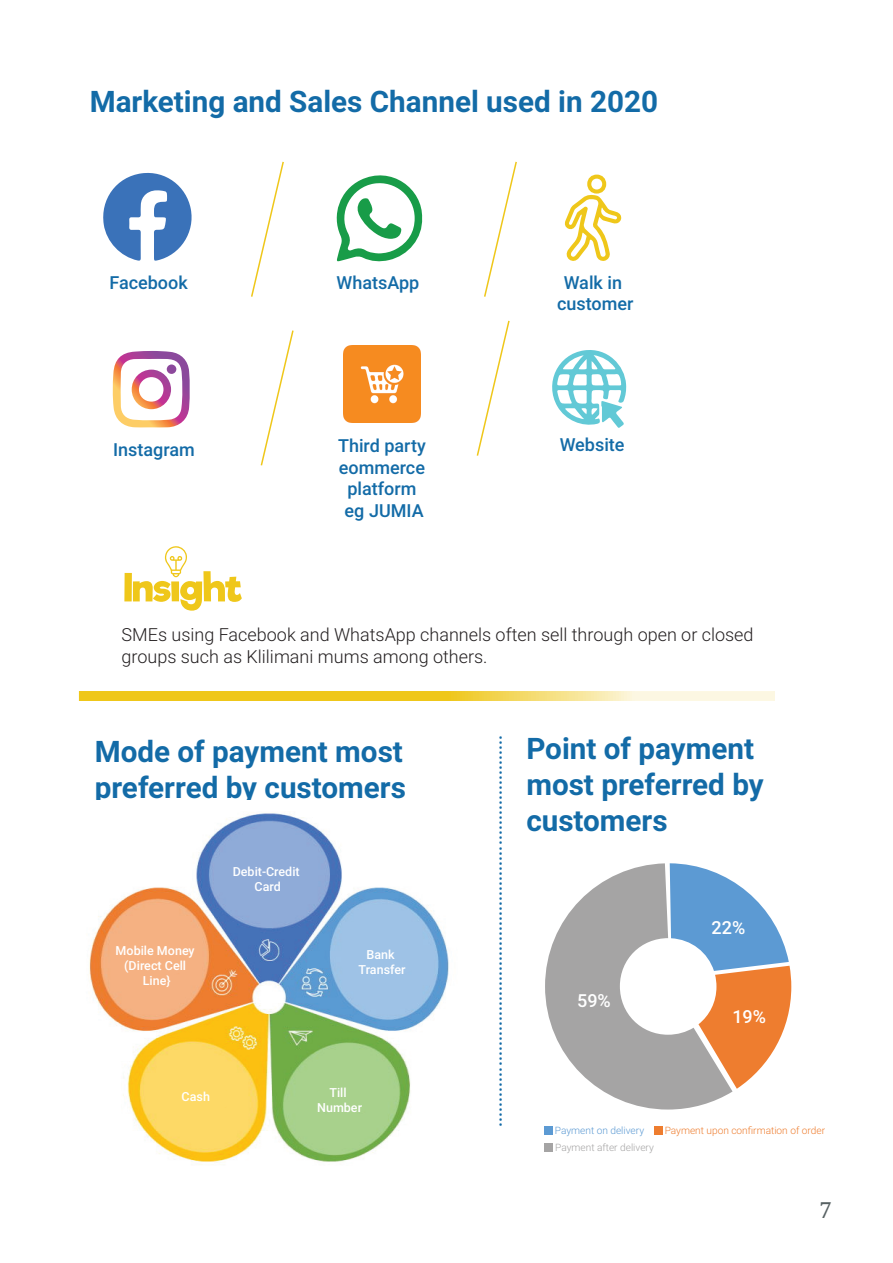
<style>
.page{position:relative;width:893px;height:1263px;background:#fff}
.page>*{position:absolute;margin:0;border:0;box-sizing:border-box;transform-origin:0 0}
.t1{font:700 29.7px/35.5px "Roboto";color:#136ba7}
.t2{font:23.55px "Cambria";color:#576163}
.t3{font:500 18px/21.6px "Roboto";color:#136ba7;text-align:center}
.t4{font:300 18px/21.6px "Roboto";color:#231f20}
.t5{font:500 18px "Roboto";color:#fff}
.t6{font:500 12.45px/15px "Roboto";color:#fff;text-align:center}
.t7{font:300 10.2px "Roboto";color:#ee7d2f}
.t8{font:300 10.2px "Roboto";color:#a5a4a4}
.t9{font:300 10.2px "Roboto";color:#5c9ad3}
</style>
<div class="page">
<div style="left:124px;top:573px;width:8px;height:28px;background:#efc71a"></div>
<svg style="left:133px;top:546px;width:109px;height:65px"></svg>
<svg style="left:79px;top:691px;width:696px;height:10px;background:#f3d65c"></svg>
<div style="left:544px;top:1126px;width:9px;height:9px;background:#5c9ad3"></div>
<div style="left:654px;top:1126px;width:8px;height:9px;background:#ee7d2f"></div>
<div style="left:544px;top:1143px;width:9px;height:9px;background:#a5a4a4"></div>
<svg style="left:103px;top:172px;width:89px;height:89px"></svg>
<svg style="left:336px;top:175px;width:87px;height:87px"></svg>
<svg style="left:564px;top:175px;width:58px;height:86px"></svg>
<svg style="left:112px;top:351px;width:78px;height:76px"></svg>
<img style="left:343px;top:346px;width:77px;height:77px">
<svg style="left:552px;top:350px;width:74px;height:78px"></svg>
<svg style="left:251px;top:161px;width:33px;height:136px"></svg>
<svg style="left:260px;top:330px;width:34px;height:136px"></svg>
<svg style="left:476px;top:320px;width:34px;height:136px"></svg>
<svg style="left:484px;top:161px;width:33px;height:136px"></svg>
<img style="left:89px;top:813px;width:360px;height:352px">
<div style="left:238px;top:864px;width:64px;height:30px;background:#8fabd8;border-radius:50%"></div>
<div style="left:354px;top:947px;width:64px;height:30px;background:#9ec2e6;border-radius:50%"></div>
<div style="left:311px;top:1085px;width:64px;height:30px;background:#a8d18c;border-radius:50%"></div>
<div style="left:167px;top:1084px;width:65px;height:29px;background:#fdd966;border-radius:50%"></div>
<div style="left:122px;top:949px;width:64px;height:29px;background:#f5b182;border-radius:50%"></div>
<svg style="left:545px;top:863px;width:187px;height:246px;fill:#a5a4a4"></svg>
<svg style="left:670px;top:863px;width:121px;height:226px"></svg>
<h1 class="t1" style="left:90px;top:83px;width:570px">Marketing and Sales Channel used in 2020</h1>
<p class="t3" style="left:109px;top:271px;width:80px">Facebook</p>
<p class="t3" style="left:337px;top:271px;width:84px">WhatsApp</p>
<p class="t3" style="left:557px;top:271px;width:78px">Walk in customer</p>
<p class="t3" style="left:113px;top:438px;width:83px">Instagram</p>
<p class="t3" style="left:338px;top:434px;width:89px">Third party eommerce platform eg JUMIA</p>
<p class="t3" style="left:560px;top:433px;width:66px">Website</p>
<p class="t4" style="left:122px;top:623px;width:633px">SMEs using Facebook and WhatsApp channels often sell through open or closed groups such as Klilimani mums among others.</p>
<p class="t3" style="left:484px;top:1127px;width:393px;rotate:-90deg">..............................................................................</p>
<h1 class="t1" style="left:95px;top:733px;width:313px">Mode of payment most preferred by customers</h1>
<h1 class="t1" style="left:526px;top:730px;width:239px">Point of payment most preferred by customers</h1>
<p class="t6" style="left:233px;top:863px;width:68px">Debit-Credit<br>Card</p>
<p class="t5" style="left:712px;top:915px;width:35px">22%</p>
<p class="t6" style="left:116px;top:942px;width:81px">Mobile Money (Direct Cell<br>Line}</p>
<p class="t6" style="left:359px;top:946px;width:49px">Bank<br>Transfer</p>
<p class="t5" style="left:577px;top:988px;width:35px">59%</p>
<p class="t5" style="left:732px;top:1004px;width:35px">19%</p>
<p class="t6" style="left:317px;top:1084px;width:46px">Till<br>Number</p>
<p class="t6" style="left:182px;top:1088px;width:30px">Cash</p>
<p class="t9" style="left:555px;top:1123px;width:91px">Payment on delivery</p>
<p class="t7" style="left:665px;top:1123px;width:162px">Payment upon confirmation of order</p>
<p class="t8" style="left:555px;top:1140px;width:100px">Payment after delivery</p>
<h2 class="t2" style="left:819px;top:1195px;width:15px">7</h2>
</div>
